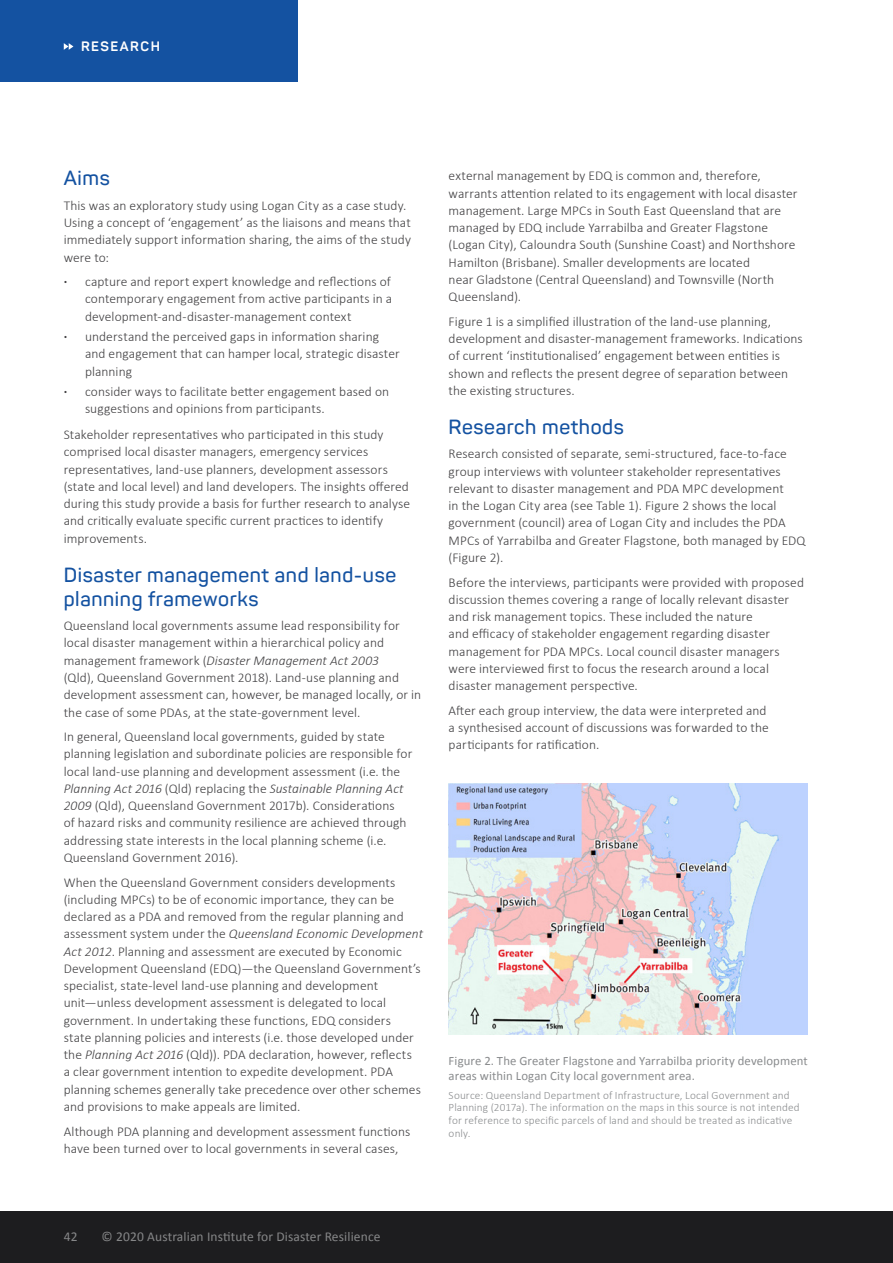
<style>
.page{position:relative;width:893px;height:1263px;background:#fff}
.page>*{position:absolute;margin:0;border:0;box-sizing:border-box;transform-origin:0 0}
.t1{font:600 20.25px/24px "Panton";letter-spacing:.03em;color:#1452a1}
.t2{font:300 13.5px/17.2px "Calibri";letter-spacing:.005em;color:#414042}
.t3{font:13.5px "Calibri";letter-spacing:.01em;color:#868788}
.t4{font:700 13.5px "Panton";letter-spacing:.11em;color:#fff}
.t5{font:12.75px/15px "Calibri";letter-spacing:.01em;color:#8a8c8e}
.t6{font:300 11.25px/12.8px "Calibri";letter-spacing:.01em;color:#8a8c8e}
.s1{font-weight:700}
.s2{font-style:italic}
</style>
<div class="page">
<div style="left:0;top:0;width:298px;height:81px;background:#1452a1"></div>
<svg style="left:64px;top:43px;width:9px;height:7px"></svg>
<div style="left:0;top:1212px;width:893px;height:51px;background:#1d1d1f"></div>
<img style="left:449px;top:783px;width:358px;height:252px">
<p class="t4" style="left:81px;top:38px;width:80px">RESEARCH</p>
<h1 class="t1" style="left:64px;top:166px;width:48px">Aims</h1>
<p class="t2" style="left:64px;top:197px;width:349px">This was an exploratory study using Logan City as a case study.<br>Using a concept of ‘engagement’ as the liaisons and means that immediately support information sharing, the aims of the study were to:</p>
<p class="t2" style="left:85px;top:273px;width:309px;text-align:justify;text-indent:-21px"><span class="s1">·</span> capture and report expert knowledge and reflections of contemporary engagement from active participants in a development-and-disaster-management context</p>
<p class="t2" style="left:85px;top:328px;width:316px;text-indent:-21px"><span class="s1">·</span> understand the perceived gaps in information sharing and engagement that can hamper local, strategic disaster planning</p>
<p class="t2" style="left:85px;top:383px;width:306px;text-indent:-21px"><span class="s1">·</span> consider ways to facilitate better engagement based on suggestions and opinions from participants.</p>
<p class="t2" style="left:64px;top:426px;width:348px">Stakeholder representatives who participated in this study comprised local disaster managers, emergency services representatives, land-use planners, development assessors (state and local level) and land developers. The insights offered during this study provide a basis for further research to analyse and critically evaluate specific current practices to identify improvements.</p>
<h1 class="t1" style="left:64px;top:562px;width:334px">Disaster management and land-use planning frameworks</h1>
<p class="t2" style="left:64px;top:617px;width:359px">Queensland local governments assume lead responsibility for local disaster management within a hierarchical policy and management framework (<span class="s2">Disaster Management Act 2003<br></span>(Qld), Queensland Government 2018). Land-use planning and development assessment can, however, be managed locally, or in the case of some PDAs, at the state-government level.</p>
<p class="t2" style="left:64px;top:728px;width:350px">In general, Queensland local governments, guided by state planning legislation and subordinate policies are responsible for local land-use planning and development assessment (i.e. the <span class="s2">Planning Act 2016</span> (Qld) replacing the <span class="s2">Sustainable Planning Act 2009</span> (Qld), Queensland Government 2017b). Considerations<br>of hazard risks and community resilience are achieved through addressing state interests in the local planning scheme (i.e.<br>Queensland Government 2016).</p>
<p class="t2" style="left:64px;top:873px;width:361px">When the Queensland Government considers developments (including MPCs) to be of economic importance, they can be declared as a PDA and removed from the regular planning and assessment system under the <span class="s2">Queensland Economic Development Act 2012</span>. Planning and assessment are executed by Economic Development Queensland (EDQ)—the Queensland Government’s specialist, state-level land-use planning and development unit—unless development assessment is delegated to local government. In undertaking these functions, EDQ considers<br>state planning policies and interests (i.e. those developed under the <span class="s2">Planning Act 2016</span> (Qld)). PDA declaration, however, reflects<br>a clear government intention to expedite development. PDA planning schemes generally take precedence over other schemes and provisions to make appeals are limited.</p>
<p class="t2" style="left:64px;top:1122px;width:348px">Although PDA planning and development assessment functions have been turned over to local governments in several cases,</p>
<p class="t2" style="left:449px;top:167px;width:350px">external management by EDQ is common and, therefore, warrants attention related to its engagement with local disaster management. Large MPCs in South East Queensland that are managed by EDQ include Yarrabilba and Greater Flagstone (Logan City), Caloundra South (Sunshine Coast) and Northshore Hamilton (Brisbane). Smaller developments are located<br>near Gladstone (Central Queensland) and Townsville (North Queensland).</p>
<p class="t2" style="left:449px;top:313px;width:356px">Figure 1 is a simplified illustration of the land-use planning, development and disaster-management frameworks. Indications of current ‘institutionalised’ engagement between entities is shown and reflects the present degree of separation between the existing structures.</p>
<h1 class="t1" style="left:449px;top:414px;width:177px">Research methods</h1>
<p class="t2" style="left:449px;top:445px;width:358px">Research consisted of separate, semi-structured, face-to-face group interviews with volunteer stakeholder representatives relevant to disaster management and PDA MPC development<br>in the Logan City area (see Table 1). Figure 2 shows the local government (council) area of Logan City and includes the PDA MPCs of Yarrabilba and Greater Flagstone, both managed by EDQ (Figure 2).</p>
<p class="t2" style="left:449px;top:573px;width:357px">Before the interviews, participants were provided with proposed discussion themes covering a range of locally relevant disaster and risk management topics. These included the nature<br>and efficacy of stakeholder engagement regarding disaster management for PDA MPCs. Local council disaster managers were interviewed first to focus the research around a local disaster management perspective.</p>
<p class="t2" style="left:449px;top:701px;width:322px">After each group interview, the data were interpreted and a synthesised account of discussions was forwarded to the participants for ratification.</p>
<p class="t5" style="left:449px;top:1052px;width:361px">Figure 2. The Greater Flagstone and Yarrabilba priority development areas within Logan City local government area.</p>
<p class="t6" style="left:449px;top:1088px;width:352px">Source: Queensland Department of Infrastructure, Local Government and Planning (2017a). The information on the maps in this source is not intended for reference to specific parcels of land and should be treated as indicative only.</p>
<p class="t3" style="left:64px;top:1228px;width:15px">42</p>
<p class="t3" style="left:102px;top:1228px;width:280px">© 2020 Australian Institute for Disaster Resilience</p>
</div>
